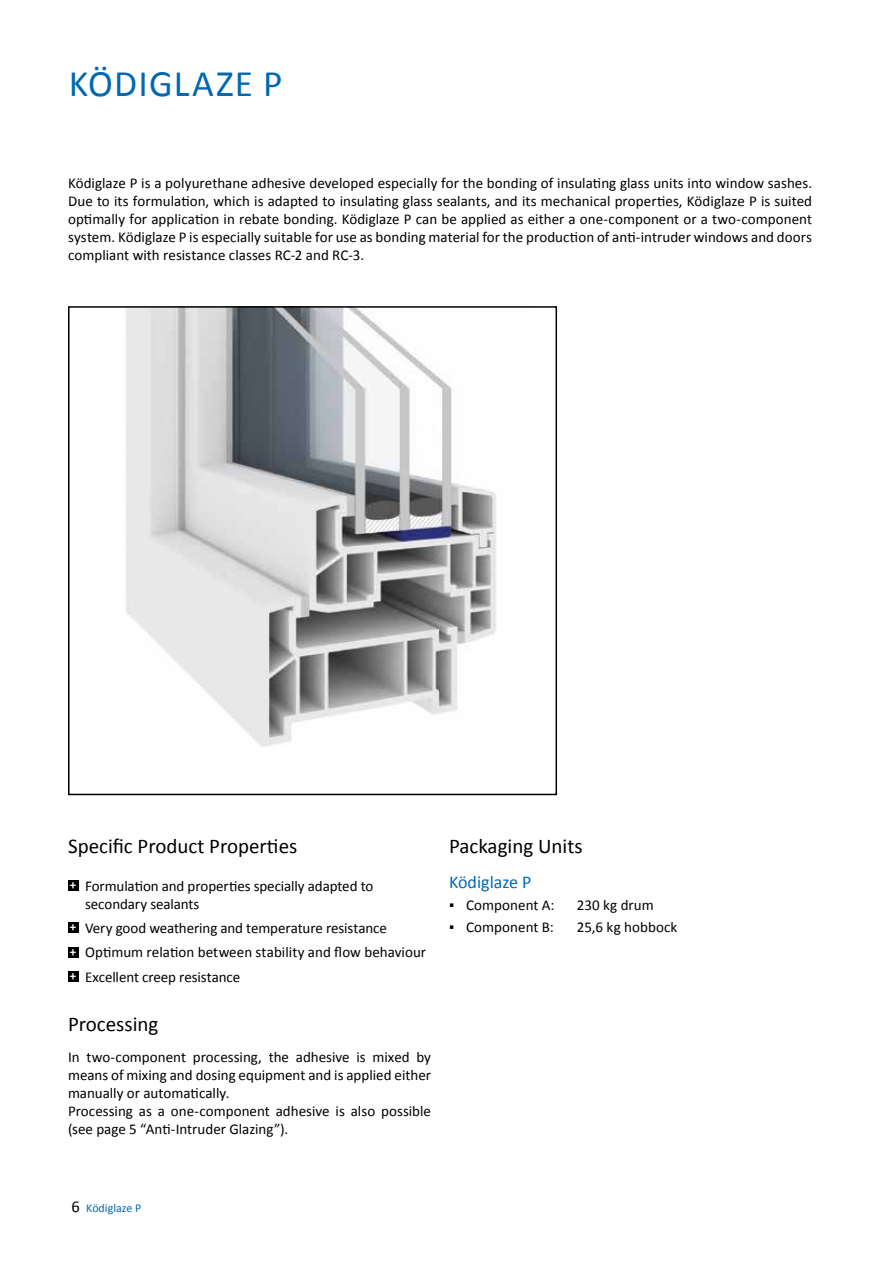
<style>
.page{position:relative;width:893px;height:1263px;background:#fff}
.page>*{position:absolute;margin:0;border:0;box-sizing:border-box;transform-origin:0 0}
.t1{font:37.5px "Calibri";letter-spacing:.03em;color:#0068b2}
.t2{font:21px "Calibri";color:#000}
.t3{font:18px "Calibri";color:#0068b2}
.t4{font:15px/18px "Calibri";color:#000}
.t5{font:12px "Calibri";color:#0068b2}
.s1{font-weight:700;font-size:13.05px;color:#fff}
.s2{font-size:16.5px;color:#000}
</style>
<div class="page">
<img style="left:125px;top:309px;width:372px;height:438px">
<div style="left:68px;top:306px;width:489px;height:489px;border:2px solid #000"></div>
<div style="left:68px;top:880px;width:10px;height:11px;background:#000"></div>
<div style="left:68px;top:923px;width:10px;height:10px;background:#000"></div>
<div style="left:68px;top:947px;width:10px;height:10px;background:#000"></div>
<div style="left:68px;top:971px;width:10px;height:11px;background:#000"></div>
<h1 class="t1" style="left:69px;top:60px;width:215px">KÖDIGLAZE P</h1>
<p class="t4" style="left:68px;top:174px;width:746px;text-align:justify">Ködiglaze P is a polyurethane adhesive developed especially for the bonding of insulating glass units into window sashes.<br>Due to its formulation, which is adapted to insulating glass sealants, and its mechanical properties, Ködiglaze P is suited optimally for application in rebate bonding. Ködiglaze P can be applied as either a one-component or a two-component system. Ködiglaze P is especially suitable for use as bonding material for the production of anti-intruder windows and doors compliant with resistance classes RC-2 and RC-3.</p>
<h2 class="t2" style="left:68px;top:833px;width:231px">Specific Product Properties</h2>
<p class="t4" style="left:85px;top:877px;width:290px;text-indent:-15px"><span class="s1">+</span> Formulation and properties specially adapted to secondary sealants</p>
<p class="t4" style="left:70px;top:916px;width:358px;line-height:24.5px"><span class="s1">+</span> Very good weathering and temperature resistance<br><span class="s1">+</span> Optimum relation between stability and flow behaviour <span class="s1">+</span> Excellent creep resistance</p>
<h2 class="t2" style="left:68px;top:1011px;width:92px">Processing</h2>
<p class="t4" style="left:68px;top:1048px;width:365px">In two-component processing, the adhesive is mixed by means of mixing and dosing equipment and is applied either manually or automatically.<br>Processing as a one-component adhesive is also possible (see page 5 “Anti-Intruder Glazing”).</p>
<h2 class="t2" style="left:449px;top:833px;width:135px">Packaging Units</h2>
<p class="t3" style="left:449px;top:870px;width:84px">Ködiglaze P</p>
<p class="t4" style="left:449px;top:896px;width:107px">▪ Component A:</p>
<p class="t4" style="left:577px;top:896px;width:79px">230 kg drum</p>
<p class="t4" style="left:449px;top:918px;width:106px">▪ Component B:</p>
<p class="t4" style="left:577px;top:918px;width:102px">25,6 kg hobbock</p>
<p class="t5" style="left:72px;top:1200px;width:71px"><span class="s2">6</span> Ködiglaze P</p>
</div>
